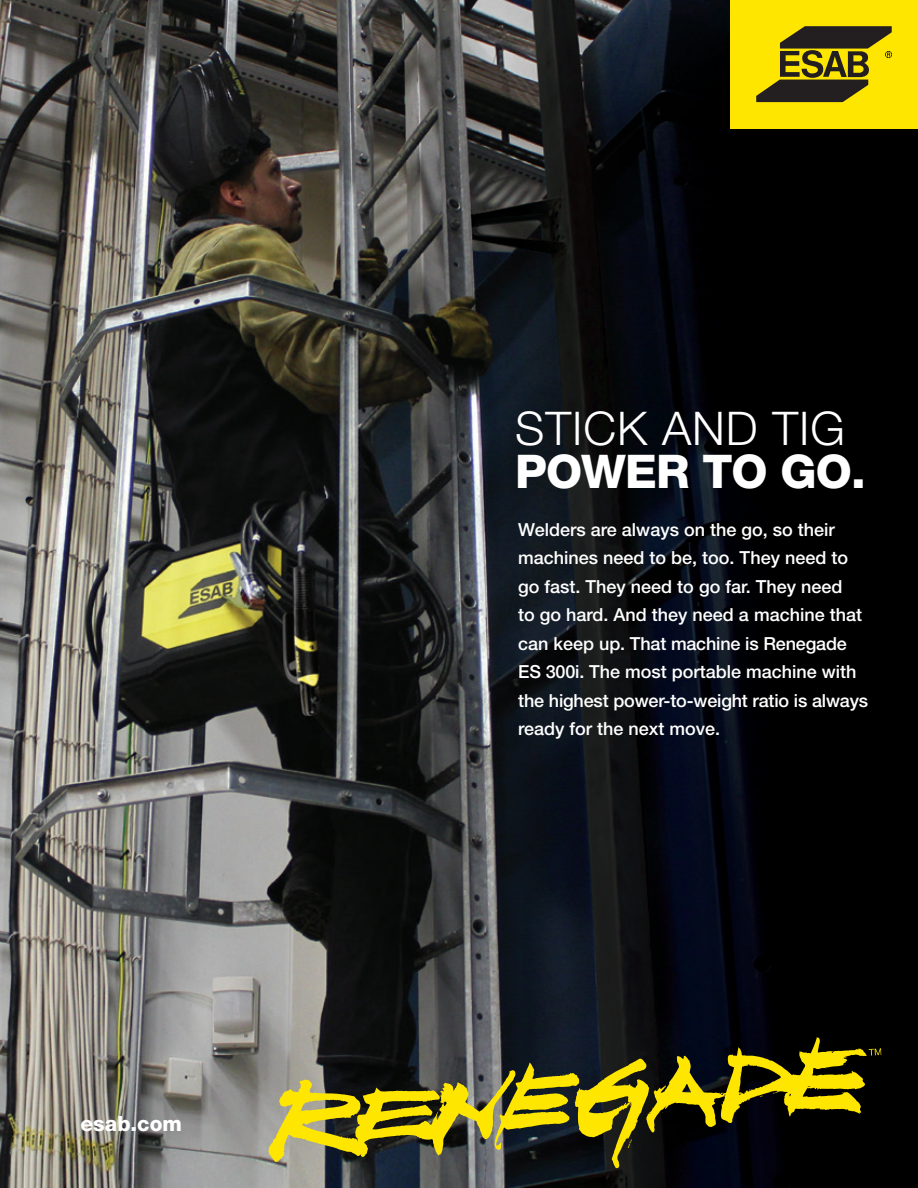
<style>
.page{position:relative;width:918px;height:1188px;background:#fff}
.page>*{position:absolute;margin:0;border:0;box-sizing:border-box;transform-origin:0 0}
.t1{font:300 46.5px/43.5px "Helvetica Neue";letter-spacing:.02em;color:#fff}
.t2{font:800 21px "Helvetica Neue";color:#fff}
.t3{font:500 18px/28.5px "Helvetica Neue";color:#fff}
.s1{font-weight:800}
</style>
<div class="page">
<img style="left:0;top:0;width:918px;height:1188px">
<div style="left:731px;top:0;width:187px;height:128px;background:#ffe601"></div>
<svg style="left:756px;top:26px;width:136px;height:76px"></svg>
<svg style="left:268px;top:1037px;width:614px;height:131px;background:#5a561e"></svg>
<p class="t2" style="left:80px;top:1111px;width:103px">esab.com</p>
<p class="t1" style="left:515px;top:406px;width:352px">STICK AND TIG<br><span class="s1">POWER TO GO.</span></p>
<p class="t3" style="left:518px;top:515px;width:351px">Welders are always on the go, so their machines need to be, too. They need to go fast. They need to go far. They need<br>to go hard. And they need a machine that can keep up. That machine is Renegade ES 300i. The most portable machine with the highest power-to-weight ratio is always ready for the next move.</p>
</div>
